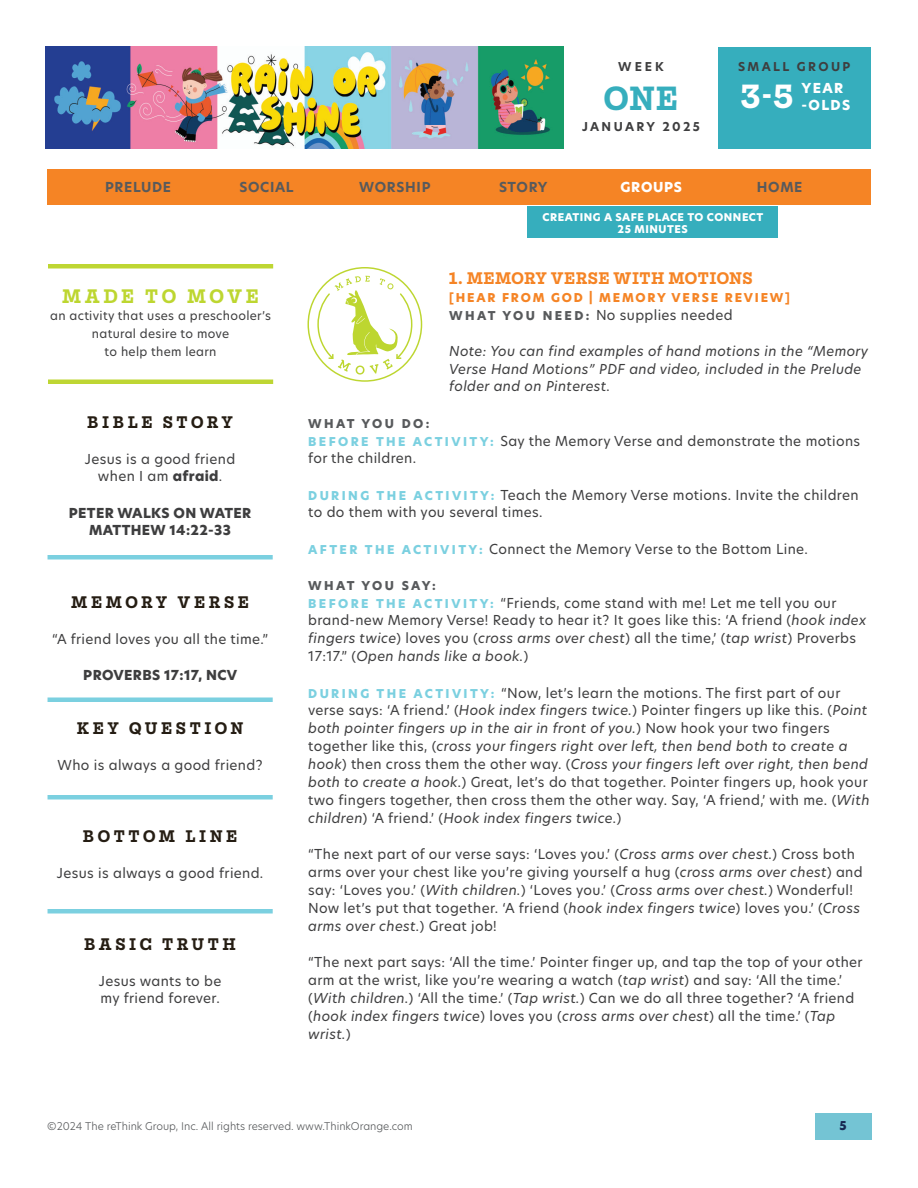
<style>
.page{position:relative;width:918px;height:1188px;background:#fff}
.page>*{position:absolute;margin:0;border:0;box-sizing:border-box;transform-origin:0 0}
.t1{font:700 36px "Mortise";color:#36aebd}
.t2{font:700 36px "Mortise";color:#fff}
.t3{font:700 21px "Mortise";letter-spacing:.17em;color:#bdd630}
.t4{font:700 18px "Mortise";letter-spacing:.2em;color:#251d13}
.t5{font:700 18px "Mortise";letter-spacing:.025em;color:#f58425}
.t6{font:13.5px/18px "New Hero";letter-spacing:.025em;color:#3e3e3f}
.t7{font:italic 13.5px/18px "New Hero";letter-spacing:.025em;color:#3e3e3f}
.t8{font:800 13.5px/18px "New Hero";letter-spacing:.025em;color:#3e3e3f;text-align:center}
.t9{font:700 13.5px "New Hero";letter-spacing:.05em;color:#585a5c}
.t10{font:800 13.5px/16.2px "New Hero";letter-spacing:.1em;color:#fff}
.t11{font:12px/18px "New Hero";letter-spacing:.025em;color:#3e3e3f;text-align:center}
.t12{font:800 12px "New Hero";letter-spacing:.15em;color:#f58425}
.t13{font:700 12px "New Hero";letter-spacing:.2em;color:#3e3e3f}
.t14{font:800 12px "New Hero";letter-spacing:.18em;color:#585a5c}
.t15{font:800 12px "New Hero";letter-spacing:.2em;color:#585a5c}
.t16{font:800 12px "New Hero";color:#172953}
.t17{font:300 10.5px "New Hero";color:#585a5c}
.t18{font:800 10.5px/12px "New Hero";letter-spacing:.05em;color:#fff;text-align:center}
.s1{font-weight:800;font-size:12px;color:#585a5c}
.s2{font-weight:800;font-size:12px;color:#7bd0e0}
.s3{font-style:italic}
.s4{font-weight:800}
</style>
<div class="page">
<img style="left:45px;top:47px;width:519px;height:101px">
<div style="left:717px;top:47px;width:154px;height:102px;background:#36aebd"></div>
<div style="left:48px;top:555px;width:225px;height:5px;background:#7bd0e0"></div>
<hr style="left:48px;top:698px;width:225px;height:4px;background:#7bd0e0">
<div style="left:48px;top:795px;width:225px;height:5px;background:#7bd0e0"></div>
<div style="left:48px;top:909px;width:225px;height:5px;background:#7bd0e0"></div>
<div style="left:815px;top:1113px;width:57px;height:27px;background:#74c4d4"></div>
<svg style="left:308px;top:267px;width:114px;height:115px"></svg>
<hr style="left:48px;top:380px;width:225px;height:4px;background:#bed633">
<hr style="left:48px;top:264px;width:225px;height:4px;background:#bed633">
<div style="left:47px;top:170px;width:824px;height:36px;background:#f58425"></div>
<div style="left:527px;top:206px;width:251px;height:32px;background:#36aebd"></div>
<p class="t13" style="left:618px;top:59px;width:47px">WEEK</p>
<h1 class="t1" style="left:604px;top:79px;width:76px">ONE</h1>
<p class="t13" style="left:582px;top:119px;width:119px">JANUARY 2025</p>
<p class="t13" style="left:738px;top:59px;width:114px">SMALL GROUP</p>
<h1 class="t2" style="left:740px;top:77px;width:55px">3-5</h1>
<p class="t10" style="left:802px;top:80px;width:50px">YEAR -OLDS</p>
<p class="t9" style="left:105px;top:177px;width:68px">PRELUDE</p>
<p class="t9" style="left:239px;top:177px;width:56px">SOCIAL</p>
<p class="t9" style="left:359px;top:177px;width:73px">WORSHIP</p>
<p class="t9" style="left:499px;top:177px;width:50px">STORY</p>
<p class="t10" style="left:621px;top:179px;width:63px">GROUPS</p>
<p class="t9" style="left:757px;top:177px;width:47px">HOME</p>
<p class="t18" style="left:543px;top:211px;width:222px">CREATING A SAFE PLACE TO CONNECT<br>25 MINUTES</p>
<h3 class="t5" style="left:449px;top:268px;width:305px">1. MEMORY VERSE WITH MOTIONS</h3>
<p class="t12" style="left:449px;top:289px;width:342px">[HEAR FROM GOD | MEMORY VERSE REVIEW]</p>
<p class="t6" style="left:449px;top:305px;width:285px"><span class="s1">W H AT YO U N E E D :</span> No supplies needed</p>
<p class="t7" style="left:449px;top:341px;width:421px">Note: You can find examples of hand motions in the “Memory<br>Verse Hand Motions” PDF and video, included in the Prelude folder and on Pinterest.</p>
<p class="t15" style="left:308px;top:415px;width:123px">WHAT YOU DO:</p>
<p class="t6" style="left:308px;top:431px;width:553px"><span class="s2">B E F O R E T H E AC T I V I T Y:</span> Say the Memory Verse and demonstrate the motions for the children.</p>
<p class="t6" style="left:308px;top:485px;width:552px"><span class="s2">D U R I N G T H E AC T I V I T Y:</span> Teach the Memory Verse motions. Invite the children to do them with you several times.</p>
<p class="t6" style="left:308px;top:539px;width:501px"><span class="s2">A F T E R T H E AC T I V I T Y:</span> Connect the Memory Verse to the Bottom Line.</p>
<p class="t14" style="left:308px;top:577px;width:129px">WHAT YOU SAY:</p>
<p class="t6" style="left:308px;top:593px;width:559px"><span class="s2">B E F O R E T H E AC T I V I T Y:</span> “Friends, come stand with me! Let me tell you our brand-new Memory Verse! Ready to hear it? It goes like this: ‘A friend (<span class="s3">hook index fingers twice</span>) loves you (<span class="s3">cross arms over chest</span>) all the time,’ (<span class="s3">tap wrist</span>) Proverbs 17:17.” (<span class="s3">Open hands like a book.</span>)</p>
<p class="t6" style="left:308px;top:683px;width:563px"><span class="s2">D U R I N G T H E AC T I V I T Y:</span> “Now, let’s learn the motions. The first part of our verse says: ‘A friend.’ (<span class="s3">Hook index fingers twice.</span>) Pointer fingers up like this. (<span class="s3">Point both pointer fingers up in the air in front of you.</span>) Now hook your two fingers together like this, (<span class="s3">cross your fingers right over left, then bend both to create a hook</span>) then cross them the other way. (<span class="s3">Cross your fingers left over right, then bend both to create a hook.</span>) Great, let’s do that together. Pointer fingers up, hook your two fingers together, then cross them the other way. Say, ‘A friend,’ with me. (<span class="s3">With children</span>) ‘A friend.’ (<span class="s3">Hook index fingers twice.</span>)</p>
<p class="t6" style="left:308px;top:845px;width:556px">“The next part of our verse says: ‘Loves you.’ (<span class="s3">Cross arms over chest.</span>) Cross both arms over your chest like you’re giving yourself a hug (<span class="s3">cross arms over chest</span>) and say: ‘Loves you.’ (<span class="s3">With children.</span>) ‘Loves you.’ (<span class="s3">Cross arms over chest.</span>) Wonderful!<br>Now let’s put that together. ‘A friend (<span class="s3">hook index fingers twice</span>) loves you.’ (<span class="s3">Cross arms over chest.</span>) Great job!</p>
<p class="t6" style="left:308px;top:953px;width:556px">“The next part says: ‘All the time.’ Pointer finger up, and tap the top of your other arm at the wrist, like you’re wearing a watch (<span class="s3">tap wrist</span>) and say: ‘All the time.’ (<span class="s3">With children.</span>) ‘All the time.’ (<span class="s3">Tap wrist.</span>) Can we do all three together? ‘A friend (<span class="s3">hook index fingers twice</span>) loves you (<span class="s3">cross arms over chest</span>) all the time.’ (<span class="s3">Tap wrist.</span>)</p>
<h2 class="t3" style="left:62px;top:285px;width:198px">MADE TO MOVE</h2>
<p class="t11" style="left:50px;top:306px;width:222px">an activity that uses a preschooler’s natural desire to move<br>to help them learn</p>
<h3 class="t4" style="left:87px;top:412px;width:147px">BIBLE STORY</h3>
<p class="t6" style="left:85px;top:449px;width:152px;text-align:center">Jesus is a good friend when I am <span class="s4">afraid</span>.</p>
<p class="t8" style="left:69px;top:504px;width:184px">PETER WALKS ON WATER<br>MATTHEW 14:22-33</p>
<h3 class="t4" style="left:71px;top:592px;width:179px">MEMORY VERSE</h3>
<p class="t6" style="left:52px;top:629px;width:218px">“A friend loves you all the time.”</p>
<p class="t8" style="left:83px;top:666px;width:156px">PROVERBS 17:17, NCV</p>
<h3 class="t4" style="left:77px;top:718px;width:168px">KEY QUESTION</h3>
<p class="t6" style="left:58px;top:755px;width:206px">Who is always a good friend?</p>
<h3 class="t4" style="left:83px;top:826px;width:156px">BOTTOM LINE</h3>
<p class="t6" style="left:57px;top:863px;width:208px">Jesus is always a good friend.</p>
<h3 class="t4" style="left:84px;top:934px;width:153px">BASIC TRUTH</h3>
<p class="t6" style="left:99px;top:971px;width:124px">Jesus wants to be my friend forever.</p>
<p class="t17" style="left:47px;top:1118px;width:367px">©2024 The reThink Group, Inc. All rights reserved. www.ThinkOrange.com</p>
<p class="t16" style="left:839px;top:1117px;width:9px">5</p>
</div>
